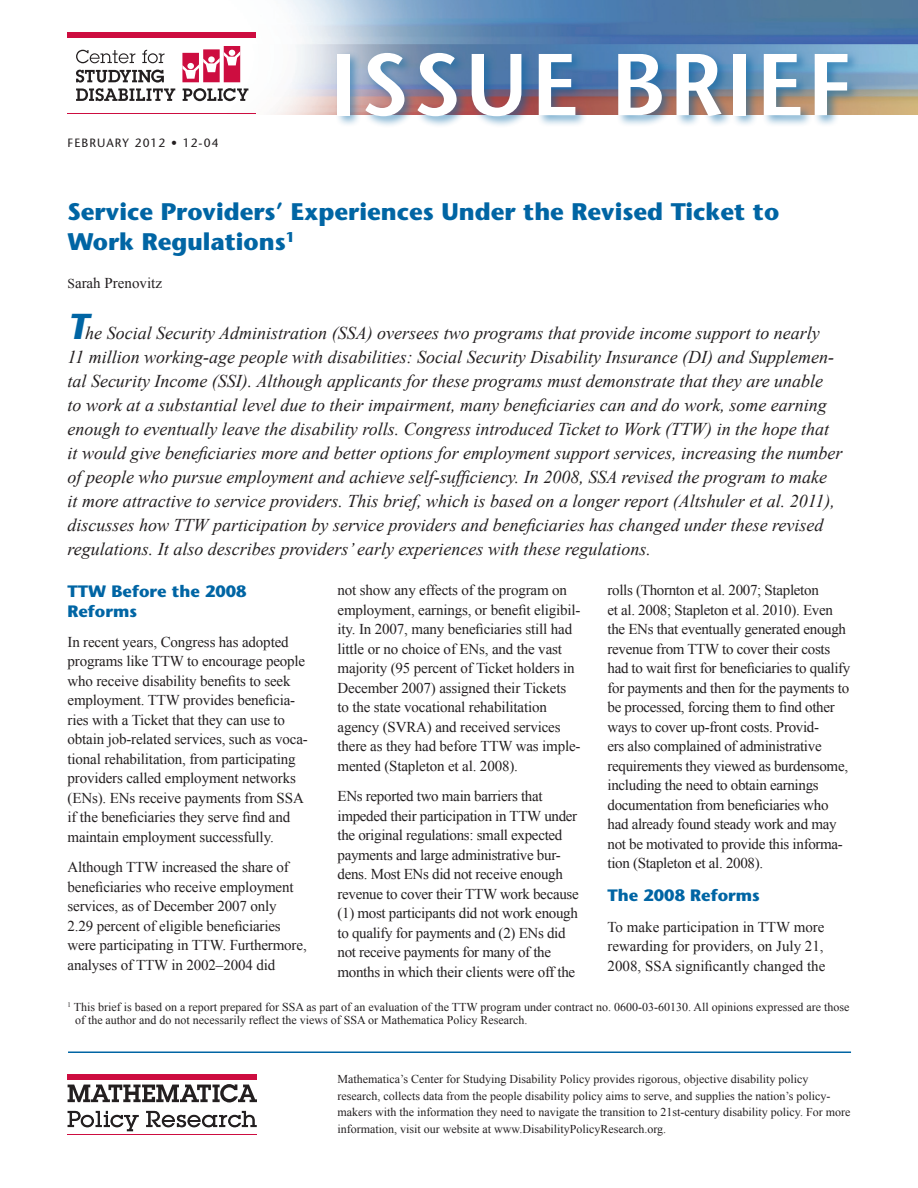
<style>
.page{position:relative;width:918px;height:1188px;background:#fff}
.page>*{position:absolute;margin:0;border:0;box-sizing:border-box;transform-origin:0 0}
.A_Title{font:700 24px/30px "Stone Sans Std";color:#0065a4}
.Intro_Text{font:italic 18px/24px "Times New Roman";color:#231f20}
.B_Blue_Head{font:700 16.5px/19.5px "Stone Sans Std";color:#0065a4}
.Text{font:15px/19.5px "Times New Roman";letter-spacing:-.01em;color:#231f20}
.Byline{font:15px "Times New Roman";color:#231f20}
.Page_1_Footer{font:12px/16.5px "Times New Roman";color:#231f20}
.Footnote{font:12px/13.5px "Times New Roman";color:#231f20}
.t1{font:500 12px "Stone Sans Std";letter-spacing:.09em;color:#231f20}
.s1{font-size:13.5px}
.s2{font-family:"Stone Sans Std";font-weight:700;font-size:36px;color:#0065a4}
</style>
<div class="page">
<hr style="left:68px;top:1052px;width:783px;height:1px;background:#0065a4">
<img style="left:67px;top:0;width:851px;height:114px">
<div style="left:334px;top:50px;width:526px;height:79px;background:#0065a4;opacity:.5"></div>
<div style="left:338px;top:54px;width:12px;height:61px;background:#fff"></div>
<svg style="left:365px;top:53px;width:39px;height:63px"></svg>
<svg style="left:417px;top:53px;width:40px;height:63px"></svg>
<svg style="left:472px;top:54px;width:49px;height:62px"></svg>
<svg style="left:539px;top:54px;width:36px;height:61px"></svg>
<svg style="left:618px;top:54px;width:44px;height:61px"></svg>
<svg style="left:677px;top:54px;width:45px;height:62px"></svg>
<div style="left:733px;top:54px;width:13px;height:61px;background:#fff"></div>
<svg style="left:764px;top:54px;width:36px;height:61px"></svg>
<svg style="left:815px;top:54px;width:32px;height:61px"></svg>
<div style="left:68px;top:32px;width:188px;height:5px;background:#cd0d40"></div>
<svg style="left:76px;top:50px;width:59px;height:13px"></svg>
<svg style="left:142px;top:50px;width:23px;height:13px"></svg>
<svg style="left:76px;top:70px;width:99px;height:31px"></svg>
<svg style="left:183px;top:88px;width:65px;height:13px"></svg>
<div style="left:182px;top:53px;width:17px;height:29px;background:#cd0d40"></div>
<div style="left:203px;top:49px;width:17px;height:33px;background:#cd0d40"></div>
<div style="left:224px;top:46px;width:16px;height:36px;background:#cd0d40"></div>
<svg style="left:182px;top:50px;width:58px;height:29px"></svg>
<hr style="left:68px;top:113px;width:188px;height:1px;background:#cd0d40">
<svg style="left:68px;top:1084px;width:189px;height:18px"></svg>
<hr style="left:68px;top:1134px;width:189px;height:1px;background:#cd0d40">
<svg style="left:68px;top:1111px;width:71px;height:20px"></svg>
<svg style="left:146px;top:1111px;width:111px;height:16px"></svg>
<div style="left:68px;top:1075px;width:189px;height:5px;background:#cd0d40"></div>
<p class="t1" style="left:68px;top:136px;width:153px">FEBRUARY 2012 • 12-04</p>
<p class="A_Title" style="left:68px;top:197px;width:713px">Service Providers’ Experiences Under the Revised Ticket to<br>Work Regulations<sup>1</sup></p>
<p class="Byline" style="left:68px;top:273px;width:96px"><span class="s1">S</span>arah Prenovitz</p>
<p class="Intro_Text" style="left:68px;top:320px;width:777px"><span class="s2">T</span>he Social Security Administration (SSA) oversees two programs that provide income support to nearly<br>11 million working-age people with disabilities: Social Security Disability Insurance (DI) and Supplemen&shy;tal Security Income (SSI). Although applicants for these programs must demonstrate that they are unable<br>to work at a substantial level due to their impairment, many beneficiaries can and do work, some earning enough to eventually leave the disability rolls. Congress introduced Ticket to Work (TTW) in the hope that it would give beneficiaries more and better options for employment support services, increasing the number of people who pursue employment and achieve self-sufficiency. In 2008, SSA revised the program to make<br>it more attractive to service providers. This brief, which is based on a longer report (Altshuler et al. 2011), discusses how TTW participation by service providers and beneficiaries has changed under these revised regulations. It also describes providers’ early experiences with these regulations.</p>
<p class="B_Blue_Head" style="left:68px;top:582px;width:181px">TTW Before the 2008<br>Reforms</p>
<p class="Text" style="left:68px;top:632px;width:242px">In recent years, Congress has adopted programs like TTW to encourage people who receive disability benefits to seek employment. TTW provides beneficia&shy;ries with a Ticket that they can use to obtain job-related services, such as voca&shy;tional rehabilitation, from participating providers called employment networks (ENs). ENs receive payments from SSA if the beneficiaries they serve find and maintain employment successfully.</p>
<p class="Text" style="left:68px;top:857px;width:241px">Although TTW increased the share of beneficiaries who receive employment services, as of December 2007 only<br>2.29 percent of eligible beneficiaries were participating in TTW. Furthermore, analyses of TTW in 2002–2004 did</p>
<p class="Footnote" style="left:75px;top:1000px;width:776px;text-indent:-8px"><sup>1</sup> This brief is based on a report prepared for SSA as part of an evaluation of the TTW program under contract no. 0600-03-60130. All opinions expressed are those of the author and do not necessarily reflect the views of SSA or Mathematica Policy Research.</p>
<p class="Text" style="left:608px;top:580px;width:227px">rolls (Thornton et al. 2007; Stapleton et al. 2008; Stapleton et al. 2010). Even</p>
<p class="Text" style="left:608px;top:619px;width:244px">the ENs that eventually generated enough revenue from TTW to cover their costs had to wait first for beneficiaries to qualify for payments and then for the payments to be processed, forcing them to find other ways to cover up-front costs. Provid-<br>ers also complained of administrative requirements they viewed as burdensome, including the need to obtain earnings documentation from beneficiaries who had already found steady work and may not be motivated to provide this informa&shy;tion (Stapleton et al. 2008).</p>
<p class="B_Blue_Head" style="left:608px;top:886px;width:154px">The 2008 Reforms</p>
<p class="Text" style="left:608px;top:917px;width:219px;text-align:justify">To make participation in TTW more rewarding for providers, on July 21, 2008, SSA significantly changed the</p>
<p class="Text" style="left:338px;top:580px;width:244px">not show any effects of the program on employment, earnings, or benefit eligibil&shy;ity. In 2007, many beneficiaries still had little or no choice of ENs, and the vast majority (95 percent of Ticket holders in December 2007) assigned their Tickets to the state vocational rehabilitation agency (SVRA) and received services there as they had before TTW was imple&shy;mented (Stapleton et al. 2008).</p>
<p class="Text" style="left:338px;top:786px;width:243px">ENs reported two main barriers that impeded their participation in TTW under the original regulations: small expected payments and large administrative bur&shy;dens. Most ENs did not receive enough revenue to cover their TTW work because (1) most participants did not work enough to qualify for payments and (2) ENs did not receive payments for many of the months in which their clients were off the</p>
<p class="Page_1_Footer" style="left:338px;top:1071px;width:514px">Mathematica’s Center for Studying Disability Policy provides rigorous, objective disability policy research, collects data from the people disability policy aims to serve, and supplies the nation’s policy&shy;makers with the information they need to navigate the transition to 21st-century disability policy. For more information, visit our website at www.DisabilityPolicyResearch.org.</p>
</div>
